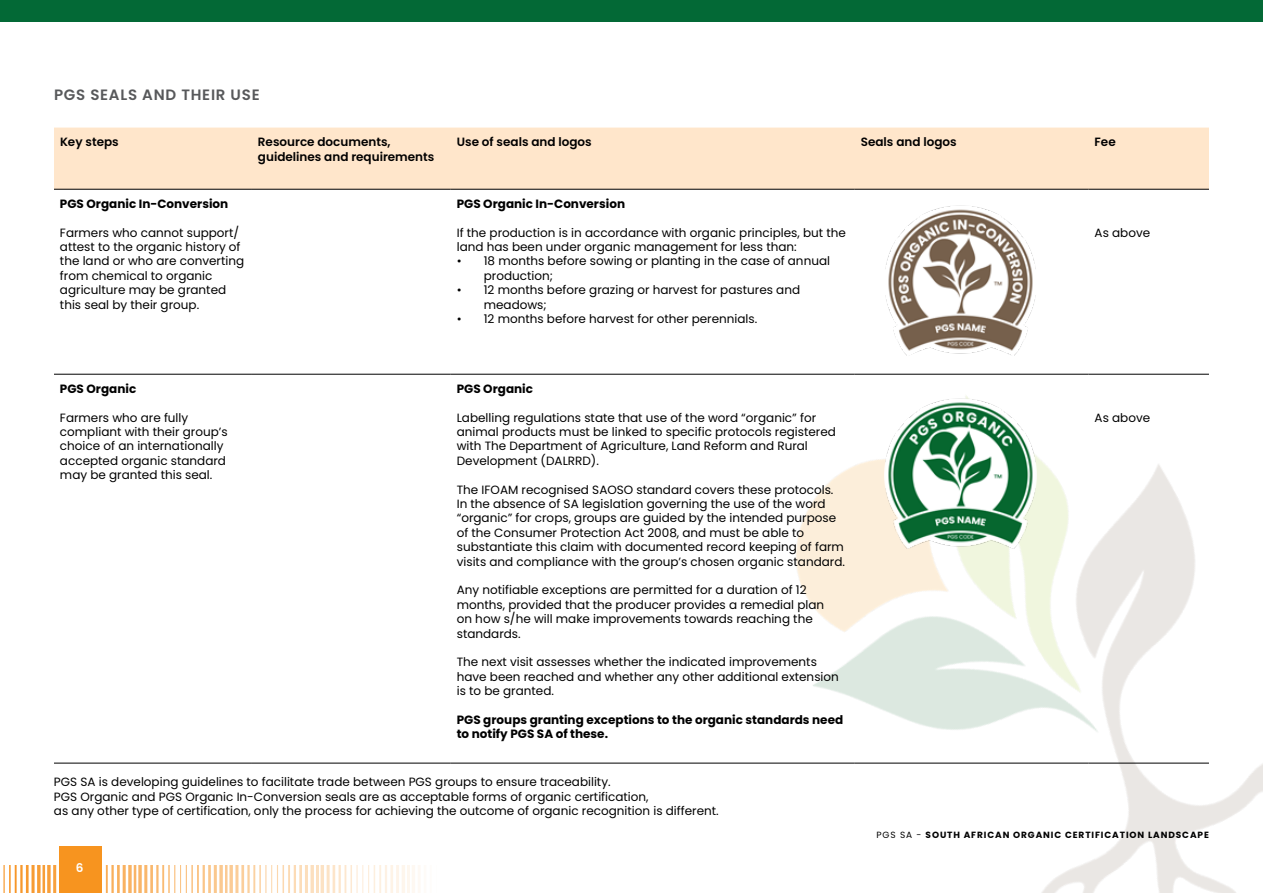
<style>
.page{position:relative;width:1263px;height:893px;background:#fff}
.page>*{position:absolute;margin:0;border:0;box-sizing:border-box;transform-origin:0 0}
.t1{font:600 15px "Poppins";letter-spacing:.05em;color:#58595b}
.t2{font:12px/14.4px "Poppins";color:#000}
.t3{font:700 12px/14.4px "Poppins";color:#000}
.t4{font:600 12px/14.4px "Poppins";color:#000}
.t5{font:600 12px "Poppins";color:#fff}
.t6{font:700 9px "Poppins";letter-spacing:.1em;color:#000}
.s1{font-weight:400}
</style>
<div class="page">
<div style="left:0;top:0;width:1263px;height:21px;background:#036936"></div>
<img style="left:725px;top:373px;width:538px;height:520px">
<svg style="left:4px;top:866px;width:1px;height:27px"></svg>
<hr style="left:9px;top:866px;width:2px;height:27px;background:#f79423">
<hr style="left:15px;top:866px;width:2px;height:27px;background:#f79423">
<hr style="left:20px;top:866px;width:3px;height:27px;background:#f79423">
<hr style="left:26px;top:866px;width:3px;height:27px;background:#f79423">
<hr style="left:32px;top:866px;width:3px;height:27px;background:#f79423">
<svg style="left:37px;top:866px;width:4px;height:27px"></svg>
<hr style="left:53px;top:866px;width:3px;height:27px;background:#f79423">
<svg style="left:47px;top:866px;width:4px;height:27px"></svg>
<hr style="left:106px;top:866px;width:2px;height:27px;background:#f79423">
<hr style="left:111px;top:866px;width:3px;height:27px;background:#f79423">
<hr style="left:117px;top:866px;width:3px;height:27px;background:#f79423">
<hr style="left:123px;top:866px;width:3px;height:27px;background:#f79423">
<svg style="left:128px;top:866px;width:4px;height:27px"></svg>
<hr style="left:43px;top:866px;width:2px;height:27px;background:#f79423">
<hr style="left:168px;top:866px;width:2px;height:27px;background:#f79423">
<hr style="left:162px;top:866px;width:2px;height:27px;background:#f79423">
<hr style="left:156px;top:866px;width:3px;height:27px;background:#f79423">
<hr style="left:150px;top:866px;width:3px;height:27px;background:#f79423">
<hr style="left:144px;top:866px;width:3px;height:27px;background:#f79423">
<svg style="left:138px;top:866px;width:4px;height:27px"></svg>
<svg style="left:174px;top:866px;width:13px;height:27px"></svg>
<hr style="left:191px;top:866px;width:2px;height:27px;background:#f79423">
<hr style="left:197px;top:866px;width:2px;height:27px;background:#f79423">
<hr style="left:203px;top:866px;width:2px;height:27px;background:#f79423">
<hr style="left:208px;top:866px;width:3px;height:27px;background:#f79423">
<hr style="left:214px;top:866px;width:3px;height:27px;background:#f79423">
<svg style="left:219px;top:866px;width:4px;height:27px"></svg>
<hr style="left:134px;top:866px;width:2px;height:27px;background:#f79423">
<hr style="left:259px;top:866px;width:2px;height:27px;background:#f79423">
<hr style="left:253px;top:866px;width:2px;height:27px;background:#f79423">
<hr style="left:247px;top:866px;width:3px;height:27px;background:#f79423">
<hr style="left:241px;top:866px;width:3px;height:27px;background:#f79423">
<hr style="left:235px;top:866px;width:3px;height:27px;background:#f79423">
<svg style="left:229px;top:866px;width:4px;height:27px"></svg>
<svg style="left:265px;top:866px;width:19px;height:27px"></svg>
<hr style="left:288px;top:866px;width:2px;height:27px;background:#f79423">
<hr style="left:294px;top:866px;width:2px;height:27px;background:#f79423">
<hr style="left:299px;top:866px;width:3px;height:27px;background:#f79423">
<hr style="left:305px;top:866px;width:3px;height:27px;background:#f79423">
<svg style="left:310px;top:866px;width:4px;height:27px"></svg>
<hr style="left:225px;top:866px;width:2px;height:27px;background:#f79423">
<hr style="left:356px;top:866px;width:2px;height:27px;background:#f79423">
<hr style="left:350px;top:866px;width:2px;height:27px;background:#f79423">
<hr style="left:344px;top:866px;width:2px;height:27px;background:#f79423">
<hr style="left:339px;top:866px;width:2px;height:27px;background:#f79423">
<hr style="left:333px;top:866px;width:2px;height:27px;background:#f79423">
<hr style="left:327px;top:866px;width:3px;height:27px;background:#f79423">
<hr style="left:321px;top:866px;width:3px;height:27px;background:#f79423">
<svg style="left:362px;top:866px;width:13px;height:27px"></svg>
<hr style="left:379px;top:866px;width:2px;height:27px;background:#f79423">
<hr style="left:385px;top:866px;width:2px;height:27px;background:#f79423">
<hr style="left:390px;top:866px;width:3px;height:27px;background:#f79423">
<hr style="left:396px;top:866px;width:3px;height:27px;background:#f79423">
<hr style="left:402px;top:866px;width:3px;height:27px;background:#f79423">
<hr style="left:407px;top:866px;width:2px;height:27px;background:#f79423">
<hr style="left:316px;top:866px;width:2px;height:27px;background:#f79423">
<hr style="left:430px;top:866px;width:2px;height:27px;background:#f79423">
<hr style="left:424px;top:866px;width:2px;height:27px;background:#f79423">
<hr style="left:418px;top:866px;width:3px;height:27px;background:#f79423">
<hr style="left:412px;top:866px;width:3px;height:27px;background:#f79423">
<hr style="left:408px;top:866px;width:2px;height:27px;background:#f79423">
<div style="left:54px;top:128px;width:1155px;height:61px;background:#ffe6cb"></div>
<hr style="left:54px;top:189px;width:198px;height:1px;background:#000">
<hr style="left:252px;top:189px;width:199px;height:1px;background:#000">
<hr style="left:451px;top:189px;width:404px;height:1px;background:#000">
<hr style="left:855px;top:189px;width:234px;height:1px;background:#000">
<hr style="left:1089px;top:189px;width:120px;height:1px;background:#000">
<hr style="left:54px;top:374px;width:198px;height:1px;background:#000">
<hr style="left:252px;top:374px;width:199px;height:1px;background:#000">
<hr style="left:451px;top:374px;width:404px;height:1px;background:#000">
<hr style="left:855px;top:374px;width:234px;height:1px;background:#000">
<hr style="left:1089px;top:374px;width:120px;height:1px;background:#000">
<hr style="left:54px;top:763px;width:198px;height:1px;background:#000">
<hr style="left:252px;top:763px;width:199px;height:1px;background:#000">
<hr style="left:451px;top:763px;width:404px;height:1px;background:#000">
<hr style="left:855px;top:763px;width:234px;height:1px;background:#000">
<hr style="left:1089px;top:763px;width:120px;height:1px;background:#000">
<div style="left:59px;top:846px;width:43px;height:47px;background:#f7941f"></div>
<img style="left:885px;top:205px;width:151px;height:151px">
<img style="left:884px;top:398px;width:152px;height:151px">
<p class="t1" style="left:54px;top:86px;width:207px">PGS SEALS AND THEIR USE</p>
<p class="t4" style="left:60px;top:135px;width:60px">Key steps</p>
<p class="t4" style="left:258px;top:135px;width:178px">Resource documents, guidelines and requirements</p>
<p class="t4" style="left:457px;top:135px;width:137px">Use of seals and logos</p>
<p class="t4" style="left:861px;top:135px;width:97px">Seals and logos</p>
<p class="t4" style="left:1094px;top:135px;width:23px">Fee</p>
<p class="t3" style="left:60px;top:196px;width:170px">PGS Organic In-Conversion</p>
<p class="t2" style="left:60px;top:225px;width:186px">Farmers who cannot support/ attest to the organic history of the land or who are converting from chemical to organic agriculture may be granted this seal by their group.</p>
<p class="t3" style="left:457px;top:196px;width:170px">PGS Organic In-Conversion</p>
<p class="t2" style="left:457px;top:225px;width:391px">If the production is in accordance with organic principles, but the land has been under organic management for less than:</p>
<p class="t2" style="left:484px;top:254px;width:348px;text-indent:-27px">• 18 months before sowing or planting in the case of annual production;</p>
<p class="t2" style="left:484px;top:283px;width:318px;text-indent:-27px">• 12 months before grazing or harvest for pastures and meadows;</p>
<p class="t2" style="left:457px;top:312px;width:302px">• 12 months before harvest for other perennials.</p>
<p class="t2" style="left:1094px;top:225px;width:57px">As above</p>
<p class="t3" style="left:60px;top:381px;width:78px">PGS Organic</p>
<p class="t2" style="left:60px;top:410px;width:169px">Farmers who are fully compliant with their group’s choice of an internationally accepted organic standard may be granted this seal.</p>
<p class="t3" style="left:457px;top:381px;width:78px">PGS Organic</p>
<p class="t2" style="left:457px;top:410px;width:381px">Labelling regulations state that use of the word “organic” for animal products must be linked to specific protocols registered with The Department of Agriculture, Land Reform and Rural Development (DALRRD).</p>
<p class="t2" style="left:457px;top:482px;width:390px">The IFOAM recognised SAOSO standard covers these protocols.<br>In the absence of SA legislation governing the use of the word “organic” for crops, groups are guided by the intended purpose of the Consumer Protection Act 2008, and must be able to substantiate this claim with documented record keeping of farm visits and compliance with the group’s chosen organic standard.</p>
<p class="t2" style="left:457px;top:583px;width:369px">Any notifiable exceptions are permitted for a duration of 12 months, provided that the producer provides a remedial plan on how s/he will make improvements towards reaching the standards.</p>
<p class="t2" style="left:457px;top:655px;width:384px">The next visit assesses whether the indicated improvements have been reached and whether any other additional extension is to be granted.</p>
<p class="t3" style="left:457px;top:713px;width:388px">PGS groups granting exceptions to the organic standards need to notify PGS SA of these.</p>
<p class="t2" style="left:54px;top:775px;width:666px">PGS SA is developing guidelines to facilitate trade between PGS groups to ensure traceability.<br>PGS Organic and PGS Organic In-Conversion seals are as acceptable forms of organic certification,<br>as any other type of certification, only the process for achieving the outcome of organic recognition is different.</p>
<p class="t5" style="left:76px;top:861px;width:9px">6</p>
<p class="t2" style="left:1094px;top:410px;width:57px">As above</p>
<p class="t6" style="left:876px;top:829px;width:334px"><span class="s1">PGS SA -</span> SOUTH AFRICAN ORGANIC CERTIFICATION LANDSCAPE</p>
</div>
